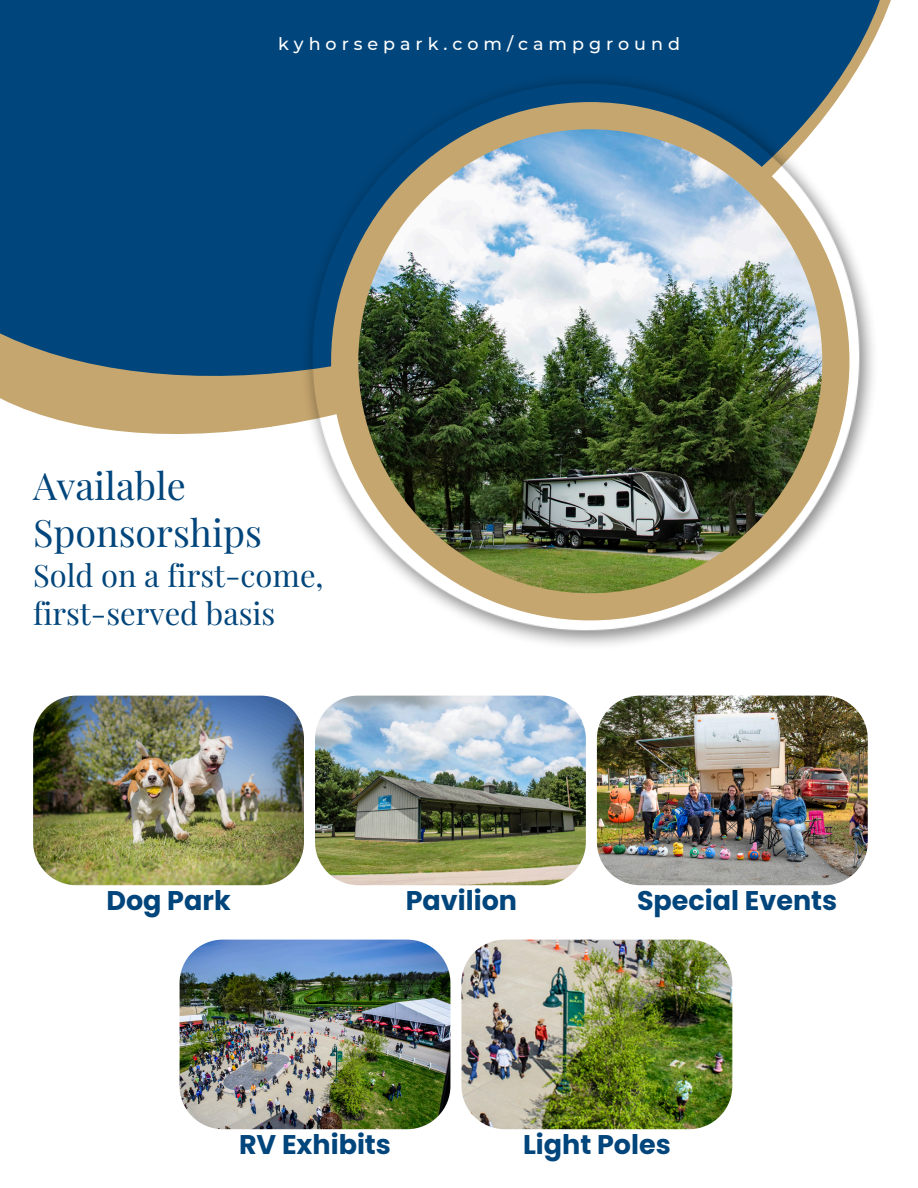
<style>
.page{position:relative;width:918px;height:1188px;background:#fff}
.page>*{position:absolute;margin:0;border:0;box-sizing:border-box;transform-origin:0 0}
.t1{font:37.8px/46.2px "Playfair Display";color:#00457b}
.t2{font:30.9px/38.2px "Playfair Display";color:#00457b}
.t3{font:700 27px "Poppins";color:#00457b}
.t4{font:500 17.55px "Montserrat";letter-spacing:.28em;color:#fff}
</style>
<div class="page">
<svg style="left:0;top:0;width:891px;height:424px;background:#1c557e"></svg>
<img style="left:301px;top:73px;width:578px;height:573px">
<div style="left:331px;top:102px;width:518px;height:518px;background:#c6a66f;border-radius:50%"></div>
<img style="left:358px;top:129px;width:464px;height:464px;border-radius:50%">
<img style="left:33px;top:696px;width:271px;height:189px;border-radius:43px">
<img style="left:461px;top:940px;width:271px;height:189px;border-radius:43px">
<img style="left:180px;top:940px;width:270px;height:189px;border-radius:43px">
<img style="left:315px;top:696px;width:271px;height:189px;border-radius:43px">
<img style="left:597px;top:696px;width:271px;height:189px;border-radius:43px">
<p class="t4" style="left:278px;top:33px;width:403px">kyhorsepark.com/campground</p>
<h2 class="t1" style="left:33px;top:462px;width:230px">Available<br>Sponsorships</h2>
<h2 class="t2" style="left:33px;top:555px;width:292px">Sold on a first-come, first-served basis</h2>
<p class="t3" style="left:106px;top:881px;width:126px">Dog Park</p>
<h2 class="t3" style="left:406px;top:881px;width:113px">Pavilion</h2>
<p class="t3" style="left:637px;top:881px;width:202px">Special Events</p>
<p class="t3" style="left:239px;top:1125px;width:154px">RV Exhibits</p>
<h2 class="t3" style="left:523px;top:1125px;width:149px">Light Poles</h2>
</div>
